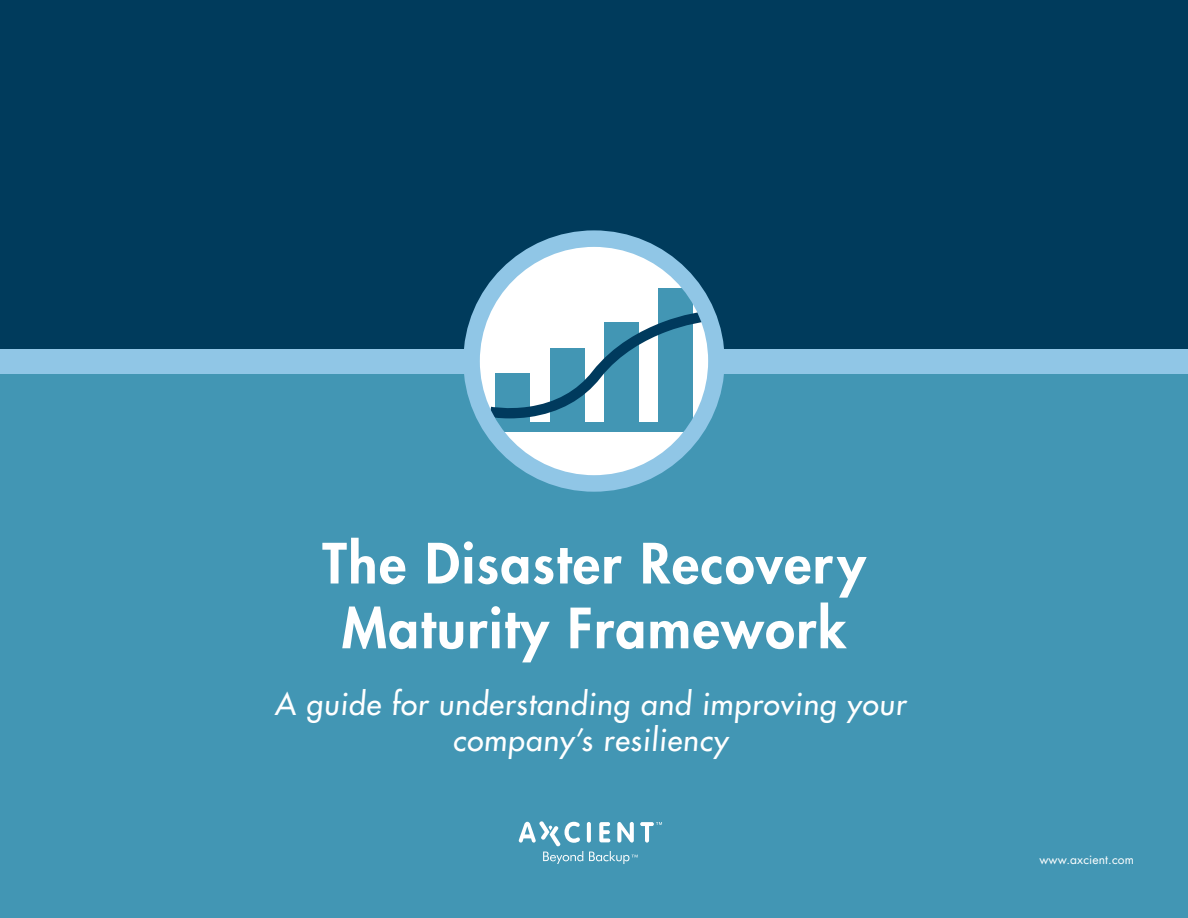
<style>
.page{position:relative;width:1188px;height:918px;background:#fff}
.page>*{position:absolute;margin:0;border:0;box-sizing:border-box;transform-origin:0 0}
.t1{font:800 54px/64.8px "Futura Std";letter-spacing:.03em;color:#fff;text-align:center}
.t2{font:500 30px/36px "Futura Std";color:#fff;text-align:center}
.t3{font:12px "Futura Std";letter-spacing:.01em;color:#fff}
</style>
<div class="page">
<div style="left:0;top:0;width:1188px;height:557px;background:#003b5c"></div>
<div style="left:0;top:361px;width:1188px;height:557px;background:#4296b4"></div>
<div style="left:0;top:349px;width:1188px;height:25px;background:#90c6e6"></div>
<svg style="left:519px;top:821px;width:143px;height:43px"></svg>
<svg style="left:470px;top:237px;width:248px;height:248px;fill:#fff"></svg>
<div style="left:489px;top:422px;width:216px;height:9px;background:#4296b4"></div>
<div style="left:495px;top:374px;width:35px;height:51px;background:#4296b4"></div>
<div style="left:550px;top:348px;width:35px;height:77px;background:#4296b4"></div>
<div style="left:604px;top:322px;width:35px;height:103px;background:#4296b4"></div>
<div style="left:659px;top:288px;width:34px;height:135px;background:#4296b4"></div>
<svg style="left:489px;top:312px;width:214px;height:106px"></svg>
<div style="left:463px;top:230px;width:262px;height:262px;border:16px solid #90c6e6;border-radius:50%"></div>
<h1 class="t1" style="left:322px;top:531px;width:545px">The Disaster Recovery<br>Maturity Framework</h1>
<p class="t2" style="left:275px;top:687px;width:636px">A guide for understanding and improving your company’s resiliency</p>
<p class="t3" style="left:1039px;top:852px;width:96px">www.axcient.com</p>
</div>
